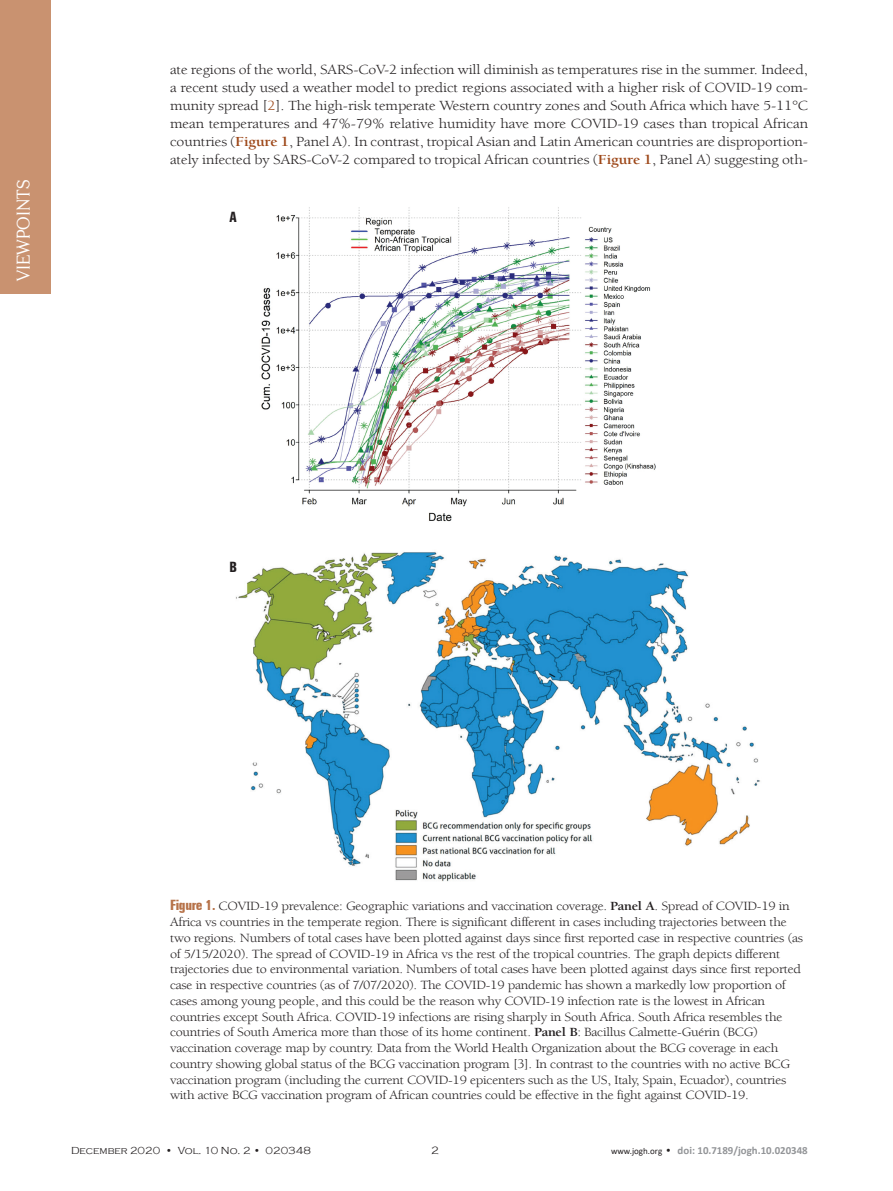
<style>
.page{position:relative;width:893px;height:1191px;background:#fff}
.page>*{position:absolute;margin:0;border:0;box-sizing:border-box;transform-origin:0 0}
.t1{font:18px "Centabel";color:#fff}
.t2{font:14.25px/18px "Berkeley Std";letter-spacing:-.01em;color:#231f20;text-align:justify;scale:1.11 1}
.t3{font:700 extra-condensed 14.25px "Zurich BT";color:#231f20;scale:1.11 1}
.t4{font:12.9px/15.8px "Berkeley Std";letter-spacing:-.02em;color:#231f20;scale:1.11 1}
.t5{font:700 10.95px "Calibri";color:#939598}
.t6{font:300 10.95px "Copperplate Gothic";color:#231f20}
.t7{font:300 10.5px "Copperplate Gothic";color:#231f20}
.s1{color:#9d4718}
.s2{font-weight:700;color:#9d4718}
.s3{font-family:"Zurich BT";font-weight:700;font-stretch:extra-condensed;font-size:14.25px;color:#b67249}
.s4{font-weight:700}
.s5{font-size:13.5px}
.s6{font-weight:400;font-size:9px;color:#231f20}
.s7{font-family:"Copperplate Gothic";font-weight:300;color:#231f20}
</style>
<div class="page">
<div style="left:0;top:0;width:51px;height:293px;background:#c99270"></div>
<img style="left:261px;top:207px;width:395px;height:315px">
<img style="left:236px;top:552px;width:524px;height:330px">
<h1 class="t1" style="left:13px;top:281px;width:103px;rotate:-90deg">VIEWPOINTS</h1>
<p class="t2" style="left:170px;top:61px;width:576px">ate regions of the world, SARS-CoV-2 infection will diminish as temperatures rise in the summer. Indeed, a recent study used a weather model to predict regions associated with a higher risk of COVID-19 com&shy;munity spread [<span class="s1">2</span>]. The high-risk temperate Western country zones and South Africa which have 5-11°C mean temperatures and 47%-79% relative humidity have more COVID-19 cases than tropical African countries (<span class="s2">Figure 1</span>, Panel A). In contrast, tropical Asian and Latin American countries are disproportion&shy;ately infected by SARS-CoV-2 compared to tropical African countries (<span class="s2">Figure 1</span>, Panel A) suggesting oth-</p>
<p class="t3" style="left:230px;top:209px;width:8px">A</p>
<p class="t3" style="left:230px;top:558px;width:8px">B</p>
<p class="t4" style="left:170px;top:898px;width:572px"><span class="s3">Figure 1.</span> COVID-19 prevalence: Geographic variations and vaccination coverage. <span class="s4">Panel A</span>. Spread of COVID-19 in Africa vs countries in the temperate region. There is significant different in cases including trajectories between the two regions. Numbers of total cases have been plotted against days since first reported case in respective countries (as of 5/15/2020). The spread of COVID-19 in Africa vs the rest of the tropical countries. The graph depicts different trajectories due to environmental variation. Numbers of total cases have been plotted against days since first reported case in respective countries (as of 7/07/2020). The COVID-19 pandemic has shown a markedly low proportion of cases among young people, and this could be the reason why COVID-19 infection rate is the lowest in African countries except South Africa. COVID-19 infections are rising sharply in South Africa. South Africa resembles the countries of South America more than those of its home continent. <span class="s4">Panel B</span>: Bacillus Calmette-Guérin (BCG) vaccination coverage map by country. Data from the World Health Organization about the BCG coverage in each country showing global status of the BCG vaccination program [<span class="s5">3</span>]. In contrast to the countries with no active BCG vaccination program (including the current COVID-19 epicenters such as the US, Italy, Spain, Ecuador), countries with active BCG vaccination program of African countries could be effective in the fight against COVID-19.</p>
<p class="t7" style="left:71px;top:1144px;width:241px">December 2020 • Vol. 10 No. 2 • 020348</p>
<p class="t6" style="left:431px;top:1144px;width:9px">2</p>
<p class="t5" style="left:611px;top:1142px;width:198px"><span class="s6">www.jogh.org</span> <span class="s7">•</span> doi: 10.7189/jogh.10.020348</p>
</div>
